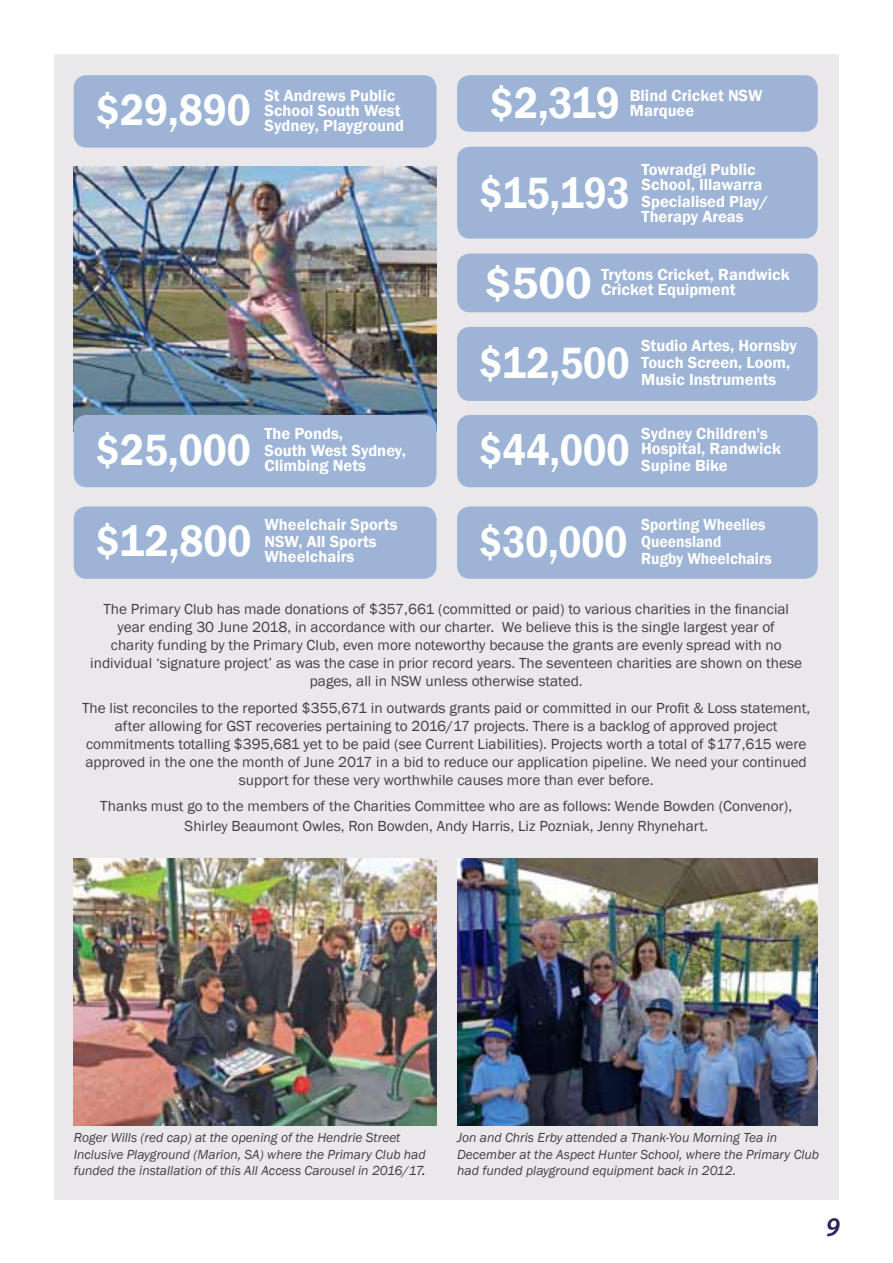
<style>
.page{position:relative;width:893px;height:1263px;background:#fff}
.page>*{position:absolute;margin:0;border:0;box-sizing:border-box;transform-origin:0 0}
.t1{font:600 45px "Franklin Gothic";color:#fff;scale:.91 1}
.t2{font:600 45px "Franklin Gothic";color:#fff;scale:.88 1}
.t3{font:600 45px "Franklin Gothic";color:#fff;scale:.87 1}
.t4{font:600 45px "Franklin Gothic";color:#fff}
.t5{font:italic 600 27px "Myriad Pro";color:#27245f}
.t6{font:600 16.5px/15px "Franklin Gothic";color:#fff}
.t7{font:600 16.5px/17.1px "Franklin Gothic";color:#fff;scale:.94 1}
.t8{font:15px/18px "Franklin Gothic";color:#414042;text-align:center}
.t9{font:italic 13.5px/16.5px "Franklin Gothic";color:#414042}
.s1{color:#000}
</style>
<div class="page">
<div style="left:54px;top:54px;width:785px;height:1145px;background:#ebe8eb"></div>
<img style="left:457px;top:859px;width:361px;height:266px">
<img style="left:74px;top:859px;width:362px;height:266px">
<div style="left:457px;top:75px;width:361px;height:57px;background:#9db4d6;border-radius:13px"></div>
<div style="left:74px;top:75px;width:362px;height:73px;background:#9db4d6;border-radius:13px"></div>
<div style="left:74px;top:506px;width:362px;height:73px;background:#9db4d6;border-radius:13px"></div>
<img style="left:74px;top:167px;width:362px;height:257px">
<div style="left:74px;top:415px;width:362px;height:72px;background:#9db4d6;border-radius:13px"></div>
<div style="left:457px;top:415px;width:361px;height:72px;background:#9db4d6;border-radius:13px"></div>
<div style="left:457px;top:147px;width:361px;height:92px;background:#9db4d6;border-radius:13px"></div>
<div style="left:457px;top:254px;width:361px;height:58px;background:#9db4d6;border-radius:13px"></div>
<div style="left:457px;top:327px;width:361px;height:74px;background:#9db4d6;border-radius:13px"></div>
<div style="left:457px;top:506px;width:361px;height:73px;background:#9db4d6;border-radius:13px"></div>
<h1 class="t1" style="left:96px;top:82px;width:171px">$29,890</h1>
<p class="t6" style="left:264px;top:88px;width:138px">St Andrews Public<br>School South West</p>
<p class="t6" style="left:264px;top:118px;width:141px">Sydney, Playground</p>
<h1 class="t1" style="left:490px;top:75px;width:144px">$2,319</h1>
<p class="t6" style="left:630px;top:88px;width:134px">Blind Cricket NSW</p>
<p class="t6" style="left:630px;top:103px;width:66px">Marquee</p>
<h1 class="t2" style="left:480px;top:166px;width:172px">$15,193</h1>
<p class="t6" style="left:642px;top:162px;width:122px">Towradgi Public<br>School, Illawarra</p>
<p class="t6" style="left:642px;top:195px;width:128px">Specialised Play/<br>Therapy Areas</p>
<h1 class="t4" style="left:485px;top:256px;width:108px">$500</h1>
<p class="t6" style="left:601px;top:267px;width:190px">Trytons Cricket, Randwick<br>Cricket Equipment</p>
<h1 class="t2" style="left:480px;top:335px;width:172px">$12,500</h1>
<p class="t6" style="left:641px;top:337px;width:157px;line-height:17.1px">Studio Artes, Hornsby<br>Touch Screen, Loom,<br>Music Instruments</p>
<h1 class="t1" style="left:96px;top:422px;width:171px">$25,000</h1>
<p class="t6" style="left:264px;top:425px;width:143px;line-height:17.1px">The Ponds,<br>South West Sydney,</p>
<p class="t6" style="left:264px;top:458px;width:103px">Climbing Nets</p>
<h1 class="t2" style="left:480px;top:422px;width:172px">$44,000</h1>
<p class="t6" style="left:641px;top:426px;width:141px">Sydney Children's<br>Hospital, Randwick</p>
<p class="t6" style="left:641px;top:458px;width:88px">Supine Bike</p>
<h1 class="t1" style="left:96px;top:514px;width:172px">$12,800</h1>
<p class="t6" style="left:264px;top:516px;width:135px;line-height:17.1px">Wheelchair Sports<br>NSW, All Sports</p>
<p class="t6" style="left:264px;top:549px;width:91px">Wheelchairs</p>
<h1 class="t3" style="left:480px;top:514px;width:171px">$30,000</h1>
<p class="t7" style="left:641px;top:516px;width:140px">Sporting Wheelies<br>Queensland<br>Rugby Wheelchairs</p>
<p class="t8" style="left:90px;top:600px;width:714px">The Primary Club has made donations of $357,661 (committed or paid) to various charities in the financial year ending 30 June 2018, in accordance with our charter. We believe this is the single largest year of<br>charity funding by the Primary Club, even more noteworthy because the grants are evenly spread with no individual ‘signature project’ as was the case in prior record years. The seventeen charities are shown on these pages, all in NSW unless otherwise stated.</p>
<p class="t8" style="left:82px;top:699px;width:730px">The list reconciles to the reported $355,671 in outwards grants paid or committed in our Profit &amp; Loss statement, after allowing for GST recoveries pertaining to 2016/17 projects. There is a backlog of approved project commitments totalling $395,681 yet to be paid (see Current Liabilities). Projects worth a total of $177,615 were approved in the one the month of June 2017 in a bid to reduce our application pipeline. We need your continued support for these very worthwhile causes more than ever before.</p>
<p class="t8" style="left:100px;top:796px;width:693px;line-height:20.1px">Thanks must go to the members of the Charities Committee who are as follows: Wende Bowden (Convenor),<br>Shirley Beaumont Owles, Ron Bowden, Andy Harris, Liz Pozniak, Jenny Rhynehart.</p>
<p class="t9" style="left:74px;top:1129px;width:354px">Roger Wills (red cap) at the opening of the Hendrie Street<br>Inclusive Playground (Marion, SA) where the Primary Club had funded the installation of this All Access Carousel in 2016/17<span class="s1">.</span></p>
<p class="t9" style="left:457px;top:1130px;width:364px">Jon and Chris Erby attended a Thank-You Morning Tea in<br>December at the Aspect Hunter School, where the Primary Club had funded playground equipment back in 2012.</p>
<h2 class="t5" style="left:826px;top:1209px;width:16px">9</h2>
</div>
